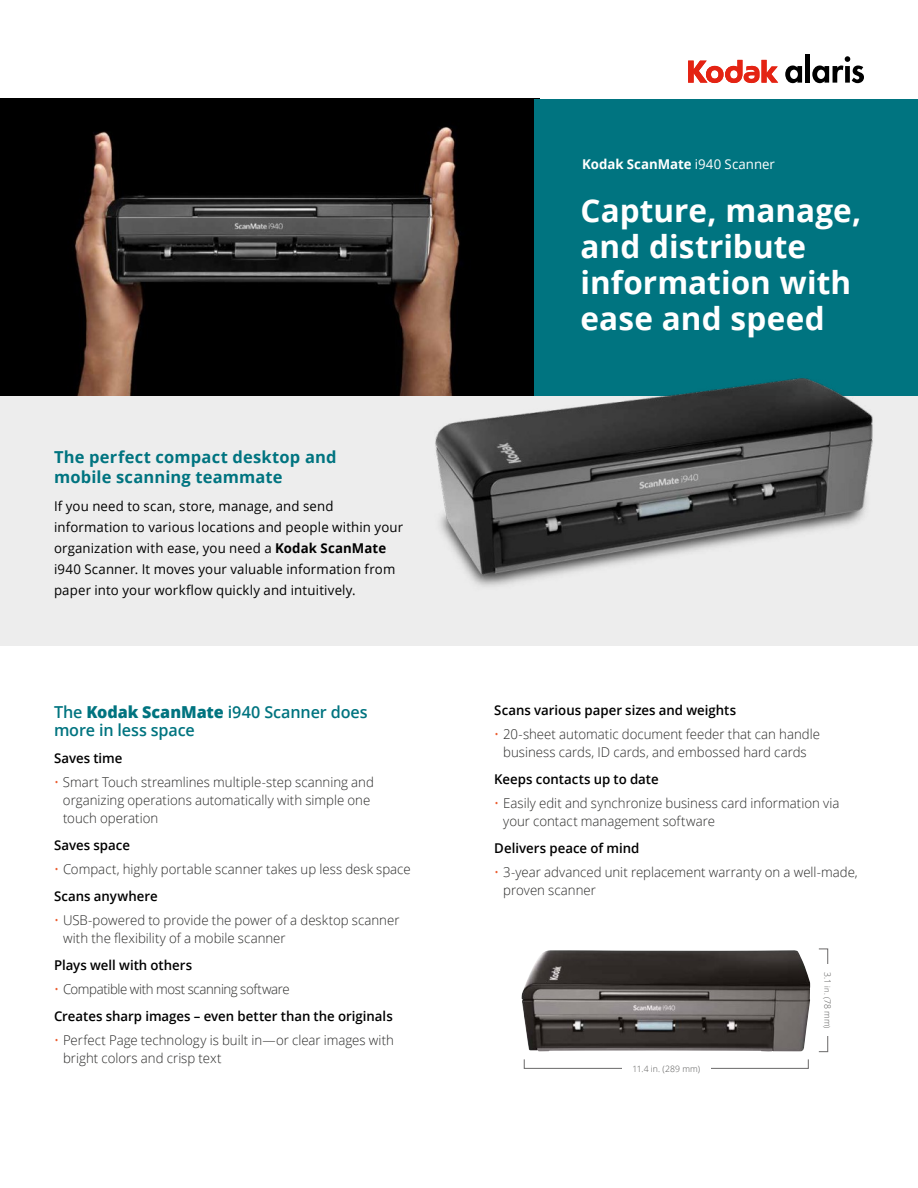
<style>
.page{position:relative;width:918px;height:1188px;background:#fff}
.page>*{position:absolute;margin:0;border:0;box-sizing:border-box;transform-origin:0 0}
.t1{font:700 31.5px/36px "Open Sans";letter-spacing:.005em;color:#fff}
.t2{font:700 16.5px/19.8px "Open Sans";letter-spacing:.01em;color:#007480}
.t3{font:600 16.5px/18px "Open Sans";letter-spacing:-.005em;color:#007480}
.t4{font:300 13.5px/18px "Open Sans";color:#282827}
.t5{font:13.5px/21px "Open Sans";letter-spacing:.01em;color:#000}
.t6{font:600 13.5px/27px "Open Sans";color:#000}
.t7{font:700 13.5px "Open Sans";color:#fff}
.t8{font:300 8.7px "Open Sans";letter-spacing:.02em;color:#575756}
.s1{font-weight:700}
.s2{font-weight:800}
.s3{color:#eb5c2e}
.s4{font-weight:600;color:#000}
.s5{font-weight:300;color:#eb5c2e}
.s6{font-weight:300;color:#282827}
.s7{font-weight:400}
.s8{font-size:7.8px}
</style>
<div class="page">
<img style="left:521px;top:950px;width:289px;height:102px">
<div style="left:524px;top:1059px;width:285px;height:10px;border:1px solid #706f6f"></div>
<div style="left:622px;top:1061px;width:89px;height:15px;background:#fff"></div>
<div style="left:818px;top:948px;width:10px;height:104px;border:1px solid #706f6f"></div>
<div style="left:820px;top:965px;width:15px;height:71px;background:#fff"></div>
<div style="left:0;top:395px;width:918px;height:250px;background:#ededed"></div>
<img style="left:0;top:99px;width:535px;height:297px">
<div style="left:535px;top:99px;width:383px;height:297px;background:#007480"></div>
<img style="left:400px;top:345px;width:473px;height:242px">
<svg style="left:688px;top:60px;width:90px;height:23px"></svg>
<svg style="left:785px;top:66px;width:17px;height:17px"></svg>
<div style="left:805px;top:54px;width:5px;height:29px;background:#000"></div>
<svg style="left:812px;top:56px;width:52px;height:27px"></svg>
<p class="t2" style="left:54px;top:447px;width:284px">The perfect compact desktop and mobile scanning teammate</p>
<p class="t5" style="left:54px;top:495px;width:351px">If you need to scan, store, manage, and send information to various locations and people within your organization with ease, you need a <span class="s1">Kodak ScanMate </span>i940 Scanner. It moves your valuable information from paper into your workflow quickly and intuitively.</p>
<p class="t3" style="left:54px;top:702px;width:315px">The <span class="s2">Kodak ScanMate</span> i940 Scanner does more in less space</p>
<p class="t6" style="left:54px;top:744px;width:70px">Saves time</p>
<p class="t4" style="left:63px;top:772px;width:312px;text-indent:-9px"><span class="s3">•</span> Smart Touch streamlines multiple-step scanning and organizing operations automatically with simple one touch operation</p>
<p class="t6" style="left:54px;top:831px;width:77px">Saves space</p>
<p class="t4" style="left:54px;top:855px;width:358px;line-height:27px"><span class="s3">•</span> Compact, highly portable scanner takes up less desk space<br><span class="s4">Scans anywhere</span></p>
<p class="t4" style="left:63px;top:910px;width:338px;text-indent:-9px"><span class="s3">•</span> USB-powered to provide the power of a desktop scanner with the flexibility of a mobile scanner</p>
<p class="t6" style="left:54px;top:951px;width:140px">Plays well with others</p>
<p class="t6" style="left:54px;top:975px;width:340px"><span class="s5">•</span> <span class="s6">Compatible with most scanning software<br></span>Creates sharp images – even better than the originals</p>
<p class="t4" style="left:63px;top:1030px;width:333px;text-indent:-9px"><span class="s3">•</span> Perfect Page technology is built in—or clear images with bright colors and crisp text</p>
<p class="t7" style="left:582px;top:154px;width:194px">Kodak ScanMate <span class="s7">i940 Scanner</span></p>
<h1 class="t1" style="left:580px;top:191px;width:282px">Capture, manage, and distribute information with ease and speed</h1>
<p class="t6" style="left:494px;top:696px;width:243px">Scans various paper sizes and weights</p>
<p class="t4" style="left:494px;top:724px;width:327px;text-align:center"><span class="s3">•</span> 20-sheet automatic document feeder that can handle business cards, ID cards, and embossed hard cards</p>
<p class="t6" style="left:494px;top:765px;width:166px">Keeps contacts up to date</p>
<p class="t4" style="left:503px;top:793px;width:338px;text-indent:-9px"><span class="s3">•</span> Easily edit and synchronize business card information via your contact management software</p>
<p class="t6" style="left:494px;top:834px;width:147px">Delivers peace of mind</p>
<p class="t4" style="left:503px;top:862px;width:356px;text-indent:-9px"><span class="s3">•</span> 3-year advanced unit replacement warranty on a well-made, proven scanner</p>
<p class="t8" style="left:632px;top:1063px;width:69px">11.4 in. (289 mm)</p>
<p class="t8" style="left:834px;top:972px;width:58px;rotate:90deg">3.1 <span class="s8">in. (</span>78 mm<span class="s8">)</span></p>
</div>
